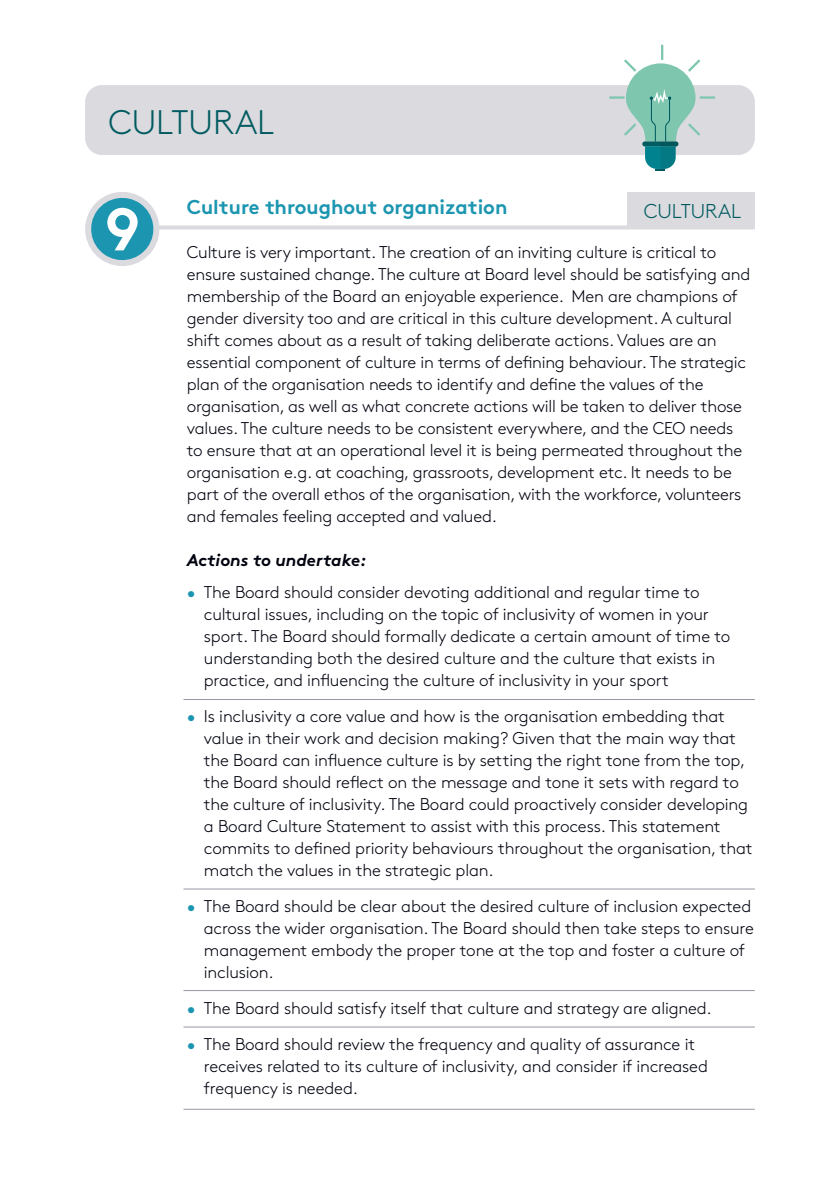
<style>
.page{position:relative;width:840px;height:1191px;background:#fff}
.page>*{position:absolute;margin:0;border:0;box-sizing:border-box;transform-origin:0 0}
.t1{font:700 60px "Brown Std";color:#fff}
.t2{font:300 34px "Brown Std";color:#005b60}
.t3{font:700 20px "Brown Std";color:#1c96b0}
.t4{font:300 20px "Brown Std";color:#005b60}
.t5{font:300 17px/22px "Brown Std";letter-spacing:-.01em;color:#00030f}
.t6{font:italic 700 17px "Brown Std";color:#00030f}
.s1{color:#1c96b0}
</style>
<div class="page">
<svg style="left:169px;top:225px;width:585px;height:4px;fill:#dadadf"></svg>
<svg style="left:85px;top:192px;width:84px;height:74px"></svg>
<div style="left:626px;top:193px;width:128px;height:34px;background:#dadadf"></div>
<hr style="left:183px;top:699px;width:571px;height:1px;background:#9798a4">
<hr style="left:183px;top:990px;width:571px;height:1px;background:#9798a4">
<hr style="left:183px;top:888px;width:571px;height:1px;background:#9798a4">
<hr style="left:183px;top:1026px;width:571px;height:1px;background:#9798a4">
<hr style="left:183px;top:1108px;width:571px;height:1px;background:#9798a4">
<div style="left:85px;top:85px;width:669px;height:70px;background:#dadadf;border-radius:17px"></div>
<svg style="left:609px;top:45px;width:105px;height:125px"></svg>
<h2 class="t2" style="left:108px;top:103px;width:167px">CULTURAL</h2>
<p class="t3" style="left:187px;top:195px;width:322px">Culture throughout organization</p>
<p class="t5" style="left:187px;top:241px;width:564px">Culture is very important. The creation of an inviting culture is critical to ensure sustained change. The culture at Board level should be satisfying and membership of the Board an enjoyable experience. Men are champions of gender diversity too and are critical in this culture development. A cultural shift comes about as a result of taking deliberate actions. Values are an essential component of culture in terms of defining behaviour. The strategic plan of the organisation needs to identify and define the values of the organisation, as well as what concrete actions will be taken to deliver those values. The culture needs to be consistent everywhere, and the CEO needs to ensure that at an operational level it is being permeated throughout the organisation e.g. at coaching, grassroots, development etc. It needs to be part of the overall ethos of the organisation, with the workforce, volunteers and females feeling accepted and valued.</p>
<p class="t6" style="left:187px;top:550px;width:181px">Actions to undertake:</p>
<p class="t5" style="left:204px;top:581px;width:527px;text-indent:-17px"><span class="s1">•</span> The Board should consider devoting additional and regular time to cultural issues, including on the topic of inclusivity of women in your sport. The Board should formally dedicate a certain amount of time to understanding both the desired culture and the culture that exists in practice, and influencing the culture of inclusivity in your sport</p>
<p class="t5" style="left:204px;top:705px;width:550px;text-indent:-17px"><span class="s1">•</span> Is inclusivity a core value and how is the organisation embedding that value in their work and decision making? Given that the main way that the Board can influence culture is by setting the right tone from the top, the Board should reflect on the message and tone it sets with regard to the culture of inclusivity. The Board could proactively consider developing a Board Culture Statement to assist with this process. This statement commits to defined priority behaviours throughout the organisation, that match the values in the strategic plan.</p>
<p class="t5" style="left:204px;top:895px;width:551px;text-indent:-17px"><span class="s1">•</span> The Board should be clear about the desired culture of inclusion expected across the wider organisation. The Board should then take steps to ensure management embody the proper tone at the top and foster a culture of inclusion.</p>
<p class="t5" style="left:187px;top:997px;width:526px"><span class="s1">•</span> The Board should satisfy itself that culture and strategy are aligned.</p>
<p class="t5" style="left:204px;top:1033px;width:505px;text-indent:-17px"><span class="s1">•</span> The Board should review the frequency and quality of assurance it receives related to its culture of inclusivity, and consider if increased frequency is needed.</p>
<h1 class="t1" style="left:105px;top:193px;width:37px">9</h1>
<p class="t4" style="left:643px;top:199px;width:99px">CULTURAL</p>
</div>
